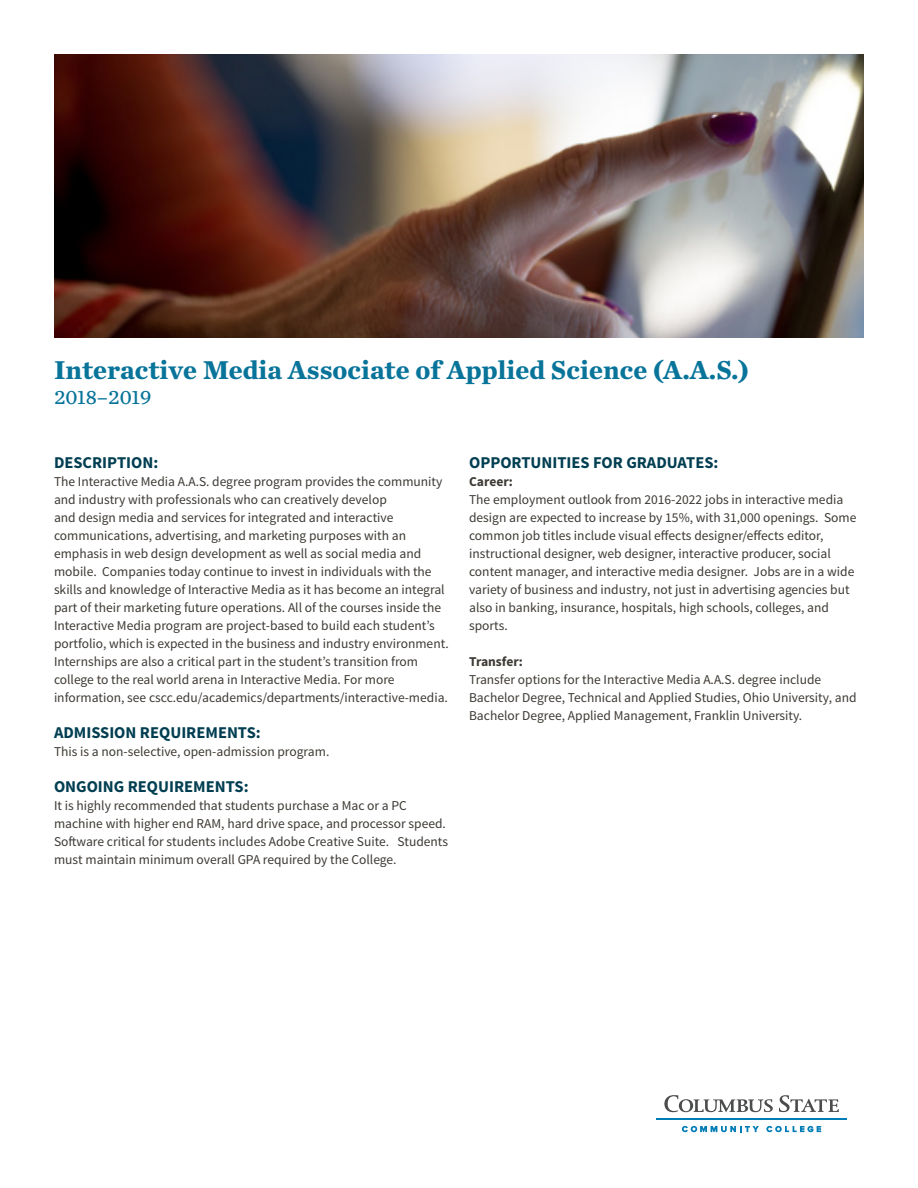
<style>
.page{position:relative;width:918px;height:1188px;background:#fff}
.page>*{position:absolute;margin:0;border:0;box-sizing:border-box;transform-origin:0 0}
.t1{font:700 27px "Chronicle Text G3";color:#08749a}
.degree_type{font:21px "Chronicle Text G3";color:#08749a}
.sub1{font:700 16.5px "Source Sans Pro";color:#013e51}
.body{font:700 16.5px "Source Sans Pro";color:#013e51}
.body-2{font:13.5px/18px "Source Sans Pro";color:#3d3934}
.sub2{font:700 13.5px "Source Sans Pro";color:#3d3934}
.s1{font-weight:700}
</style>
<div class="page">
<svg style="left:664px;top:1095px;width:109px;height:17px"></svg>
<svg style="left:779px;top:1095px;width:60px;height:17px"></svg>
<svg style="left:682px;top:1126px;width:77px;height:6px"></svg>
<svg style="left:766px;top:1126px;width:55px;height:6px"></svg>
<hr style="left:656px;top:1118px;width:191px;height:2px;background:#007cb6">
<img style="left:54px;top:54px;width:810px;height:284px">
<p class="t1" style="left:54px;top:348px;width:696px">Interactive Media Associate of Applied Science (A.A.S.)</p>
<p class="degree_type" style="left:54px;top:381px;width:99px">2018–2019</p>
<p class="sub1" style="left:54px;top:452px;width:106px">DESCRIPTION:</p>
<p class="body-2" style="left:54px;top:473px;width:396px">The Interactive Media A.A.S. degree program provides the community and industry with professionals who can creatively develop<br>and design media and services for integrated and interactive communications, advertising, and marketing purposes with an emphasis in web design development as well as social media and mobile. Companies today continue to invest in individuals with the skills and knowledge of Interactive Media as it has become an integral part of their marketing future operations. All of the courses inside the Interactive Media program are project-based to build each student’s portfolio, which is expected in the business and industry environment.<br>Internships are also a critical part in the student’s transition from college to the real world arena in Interactive Media. For more information, see cscc.edu/academics/departments/interactive-media.</p>
<p class="sub1" style="left:54px;top:722px;width:208px">ADMISSION REQUIREMENTS:</p>
<p class="body-2" style="left:54px;top:743px;width:277px">This is a non-selective, open-admission program.</p>
<p class="sub1" style="left:54px;top:776px;width:196px">ONGOING REQUIREMENTS:</p>
<p class="body-2" style="left:54px;top:797px;width:396px">It is highly recommended that students purchase a Mac or a PC machine with higher end RAM, hard drive space, and processor speed.<br>Software critical for students includes Adobe Creative Suite. Students must maintain minimum overall GPA required by the College.</p>
<p class="body" style="left:469px;top:452px;width:251px">OPPORTUNITIES FOR GRADUATES:</p>
<p class="body-2" style="left:469px;top:473px;width:389px"><span class="s1">Career:<br></span>The employment outlook from 2016-2022 jobs in interactive media design are expected to increase by 15%, with 31,000 openings. Some common job titles include visual effects designer/effects editor, instructional designer, web designer, interactive producer, social content manager, and interactive media designer. Jobs are in a wide variety of business and industry, not just in advertising agencies but also in banking, insurance, hospitals, high schools, colleges, and sports.</p>
<p class="sub2" style="left:469px;top:653px;width:55px">Transfer:</p>
<p class="body-2" style="left:469px;top:671px;width:389px">Transfer options for the Interactive Media A.A.S. degree include<br>Bachelor Degree, Technical and Applied Studies, Ohio University, and<br>Bachelor Degree, Applied Management, Franklin University.</p>
</div>
